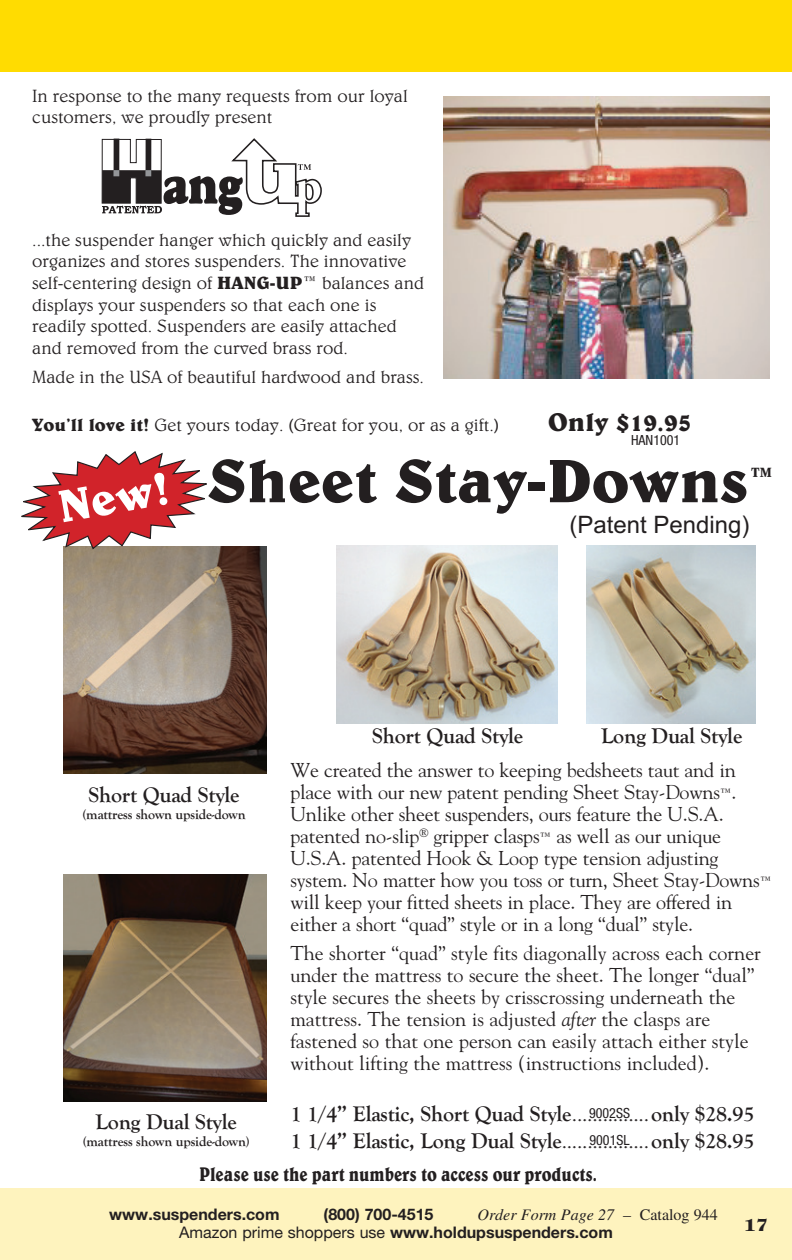
<style>
.page{position:relative;width:792px;height:1260px;background:#fff}
.page>*{position:absolute;margin:0;border:0;box-sizing:border-box;transform-origin:0 0}
.t1{font:700 62px "Belwe BT";color:#231f20}
.t2{font:700 46px "Belwe";color:#fff}
.t3{font:700 26px "Belwe BT";color:#231f20}
.t4{font:24px "Arial";color:#231f20}
.t5{font:700 22px "Goudy Old Style T";letter-spacing:-.01em;color:#231f20}
.t6{font:20px/22px "Goudy";letter-spacing:-.01em;color:#231f20}
.t7{font:condensed 20px "Belwe BT";color:#231f20}
.t8{font:300 18px/21.6px "Belwe BT";color:#231f20}
.t9{font:700 18px "Benguiat IT Cby BT";color:#231f20}
.t10{font:700 16px "Helvetica Neue";color:#231f20}
.t11{font:italic 16px "Times";color:#231f20}
.t12{font:700 14px "Goudy Old Style T";letter-spacing:-.01em;color:#231f20}
.t13{font:condensed 14px "Helvetica Neue";color:#231f20}
.s1{font-weight:700}
.s2{font-size:12px}
.s3{font-style:italic}
.s4{font-weight:400}
.s5{font-style:normal}
</style>
<div class="page">
<div style="left:0;top:1188px;width:792px;height:72px;background:#fef3be"></div>
<div style="left:0;top:0;width:792px;height:72px;background:#ffdc01"></div>
<img style="left:587px;top:546px;width:169px;height:177px">
<img style="left:336px;top:546px;width:222px;height:177px">
<img style="left:63px;top:546px;width:203px;height:228px">
<img style="left:63px;top:874px;width:203px;height:228px">
<svg style="left:102px;top:138px;width:220px;height:79px"></svg>
<img style="left:443px;top:97px;width:326px;height:282px">
<svg style="left:21px;top:451px;width:194px;height:112px"></svg>
<p class="t8" style="left:32px;top:85px;width:377px">In response to the many requests from our loyal customers, we proudly present</p>
<p class="t8" style="left:32px;top:229px;width:393px">...the suspender hanger which quickly and easily organizes and stores suspenders. The innovative self-centering design of <span class="s1">HANG-UP</span>™ balances and displays your suspenders so that each one is readily spotted. Suspenders are easily attached and removed from the curved brass rod.</p>
<p class="t8" style="left:32px;top:365px;width:393px">Made in the USA of beautiful hardwood and brass.</p>
<p class="t8" style="left:32px;top:414px;width:468px"><span class="s1">You’ll love it!</span> Get yours today. (Great for you, or as a gift.)</p>
<p class="t3" style="left:548px;top:406px;width:145px">Only $19.95</p>
<p class="t13" style="left:631px;top:432px;width:51px">HAN1001</p>
<h2 class="t2" style="left:54px;top:480px;width:114px;rotate:-10deg">New!</h2>
<p class="t1" style="left:208px;top:442px;width:569px">Sheet Stay-Downs<sup>™</sup></p>
<p class="t4" style="left:569px;top:511px;width:182px">(Patent Pending)</p>
<p class="t5" style="left:372px;top:724px;width:153px">Short Quad Style</p>
<p class="t5" style="left:601px;top:724px;width:143px">Long Dual Style</p>
<p class="t6" style="left:290px;top:758px;width:483px">We created the answer to keeping bedsheets taut and in place with our new patent pending Sheet Stay-Downs<span class="s2">™</span>.<br>Unlike other sheet suspenders, ours feature the U.S.A. patented no-slip<sup>®</sup> gripper clasps<span class="s2">™</span> as well as our unique U.S.A. patented Hook &amp; Loop type tension adjusting system. No matter how you toss or turn, Sheet Stay-Downs<span class="s2">™ </span>will keep your fitted sheets in place. They are offered in either a short “quad” style or in a long “dual” style.</p>
<p class="t6" style="left:290px;top:941px;width:472px">The shorter “quad” style fits diagonally across each corner under the mattress to secure the sheet. The longer “dual” style secures the sheets by crisscrossing underneath the mattress. The tension is adjusted <span class="s3">after</span> the clasps are fastened so that one person can easily attach either style without lifting the mattress (instructions included).</p>
<p class="t5" style="left:290px;top:1102px;width:466px">1 1/4” Elastic, Short Quad Style<span class="s4">...............</span>only $28.95</p>
<p class="t5" style="left:290px;top:1128px;width:466px">1 1/4” Elastic, Long Dual Style<span class="s4">.................</span>only $28.95</p>
<p class="t5" style="left:89px;top:782px;width:153px">Short Quad Style</p>
<p class="t12" style="left:83px;top:806px;width:165px">(mattress shown upside-down</p>
<p class="t13" style="left:589px;top:1105px;width:42px">9002SS</p>
<p class="t13" style="left:590px;top:1132px;width:42px">9001SL</p>
<p class="t7" style="left:199px;top:1162px;width:399px">Please use the part numbers to access our products.</p>
<p class="t5" style="left:96px;top:1109px;width:143px">Long Dual Style</p>
<p class="t12" style="left:83px;top:1133px;width:168px">(mattress shown upside-down)</p>
<p class="t10" style="left:109px;top:1205px;width:172px">www.suspenders.com</p>
<p class="t10" style="left:324px;top:1205px;width:111px">(800) 700-4515</p>
<p class="t11" style="left:477px;top:1206px;width:242px">Order Form Page 27 <span class="s5">– Catalog 944</span></p>
<p class="t10" style="left:179px;top:1223px;width:435px"><span class="s4">Amazon prime shoppers use</span> www.holdupsuspenders.com</p>
<p class="t9" style="left:744px;top:1214px;width:25px">17</p>
</div>
